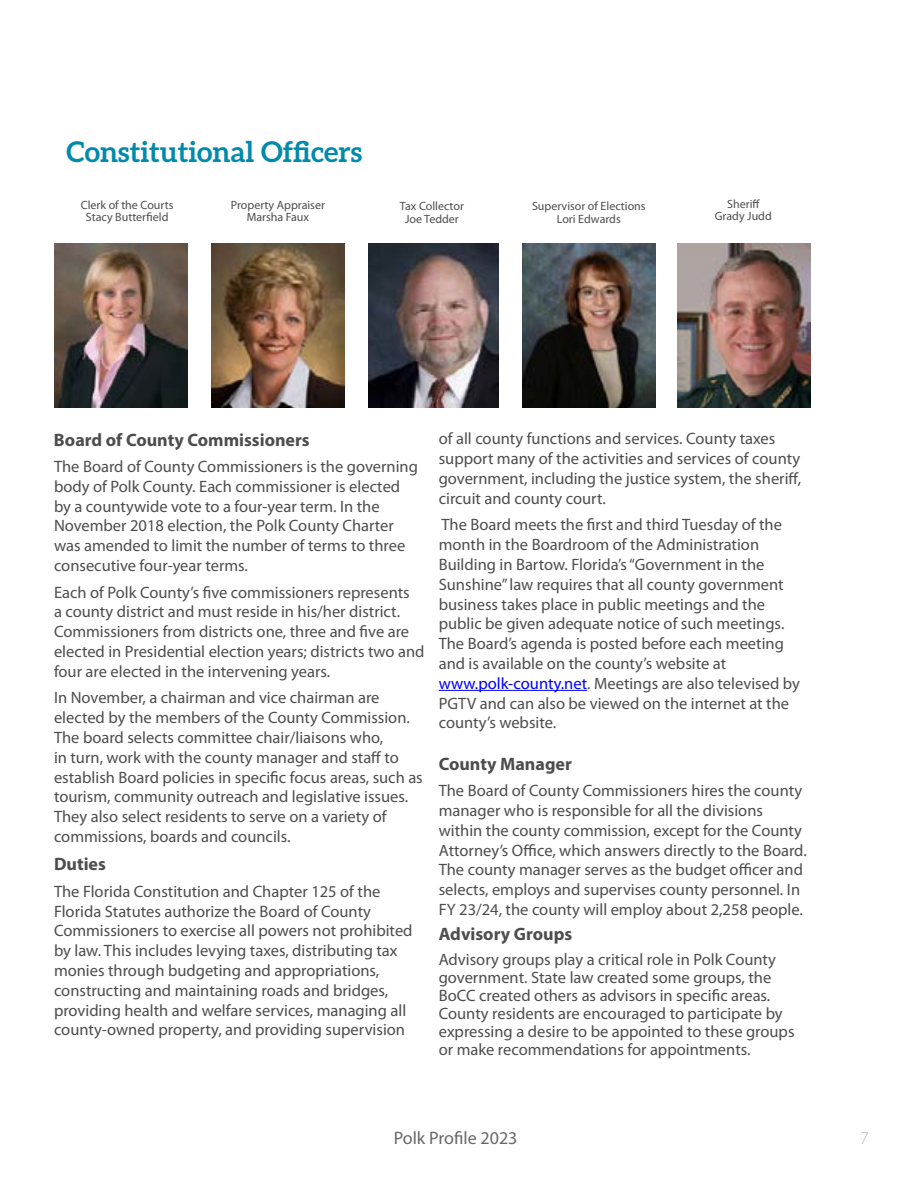
<style>
.page{position:relative;width:918px;height:1188px;background:#fff}
.page>*{position:absolute;margin:0;border:0;box-sizing:border-box;transform-origin:0 0}
.t1{font:700 28.5px "Aleo";color:#008aab}
.t2{font:700 18px "Myriad Pro";color:#4d4d4f}
.t3{font:18px "Myriad Pro";color:#686868}
.t4{font:300 18px "Myriad Pro";color:#b4b6b8}
.t5{font:16.5px/19.8px "Myriad Pro";color:#4d4d4f}
.t6{font:12px "Myriad Pro";color:#4d4d4f}
.s1{color:#00f}
</style>
<div class="page">
<hr style="left:439px;top:690px;width:148px;height:1px;background:#00f">
<img style="left:211px;top:243px;width:134px;height:165px">
<img style="left:54px;top:243px;width:133px;height:165px">
<img style="left:368px;top:243px;width:131px;height:165px">
<img style="left:522px;top:243px;width:133px;height:165px">
<img style="left:677px;top:243px;width:133px;height:165px">
<p class="t1" style="left:67px;top:135px;width:297px">Constitutional Officers</p>
<p class="t6" style="left:81px;top:199px;width:94px">Clerk of the Courts</p>
<p class="t6" style="left:86px;top:211px;width:84px">Stacy Butterfield</p>
<p class="t6" style="left:231px;top:199px;width:96px">Property Appraiser</p>
<p class="t6" style="left:247px;top:211px;width:64px">Marsha Faux</p>
<p class="t6" style="left:400px;top:199px;width:66px">Tax Collector</p>
<p class="t6" style="left:405px;top:213px;width:55px">Joe Tedder</p>
<p class="t6" style="left:532px;top:199px;width:115px">Supervisor of Elections</p>
<p class="t6" style="left:557px;top:213px;width:65px">Lori Edwards</p>
<p class="t6" style="left:727px;top:197px;width:34px">Sheriff</p>
<p class="t6" style="left:715px;top:209px;width:58px">Grady Judd</p>
<p class="t2" style="left:54px;top:428px;width:257px">Board of County Commissioners</p>
<p class="t5" style="left:54px;top:457px;width:365px">The Board of County Commissioners is the governing body of Polk County. Each commissioner is elected by a countywide vote to a four-year term. In the November 2018 election, the Polk County Charter was amended to limit the number of terms to three consecutive four-year terms.</p>
<p class="t5" style="left:54px;top:582px;width:372px">Each of Polk County’s five commissioners represents<br>a county district and must reside in his/her district.<br>Commissioners from districts one, three and five are elected in Presidential election years; districts two and four are elected in the intervening years.</p>
<p class="t5" style="left:54px;top:688px;width:370px">In November, a chairman and vice chairman are elected by the members of the County Commission.<br>The board selects committee chair/liaisons who,<br>in turn, work with the county manager and staff to establish Board policies in specific focus areas, such as tourism, community outreach and legislative issues.<br>They also select residents to serve on a variety of commissions, boards and councils.</p>
<p class="t2" style="left:54px;top:852px;width:53px">Duties</p>
<p class="t5" style="left:54px;top:882px;width:360px">The Florida Constitution and Chapter 125 of the Florida Statutes authorize the Board of County Commissioners to exercise all powers not prohibited by law. This includes levying taxes, distributing tax monies through budgeting and appropriations, constructing and maintaining roads and bridges, providing health and welfare services, managing all county-owned property, and providing supervision</p>
<p class="t5" style="left:439px;top:429px;width:364px">of all county functions and services. County taxes support many of the activities and services of county government, including the justice system, the sheriff, circuit and county court.</p>
<p class="t5" style="left:439px;top:515px;width:347px">The Board meets the first and third Tuesday of the month in the Boardroom of the Administration Building in Bartow. Florida’s “Government in the Sunshine” law requires that all county government business takes place in public meetings and the public be given adequate notice of such meetings.<br>The Board’s agenda is posted before each meeting and is available on the county’s website at</p>
<p class="t5" style="left:439px;top:674px;width:363px"><span class="s1">www.polk-county.net</span>. Meetings are also televised by<br>PGTV and can also be viewed on the internet at the county’s website.</p>
<p class="t2" style="left:439px;top:752px;width:135px">County Manager</p>
<p class="t5" style="left:439px;top:781px;width:370px">The Board of County Commissioners hires the county manager who is responsible for all the divisions within the county commission, except for the County Attorney’s Office, which answers directly to the Board.<br>The county manager serves as the budget officer and selects, employs and supervises county personnel. In FY 23/24, the county will employ about 2,258 people.</p>
<p class="t2" style="left:439px;top:922px;width:135px">Advisory Groups</p>
<p class="t5" style="left:439px;top:950px;width:357px;line-height:18px">Advisory groups play a critical role in Polk County government. State law created some groups, the BoCC created others as advisors in specific areas.<br>County residents are encouraged to participate by expressing a desire to be appointed to these groups or make recommendations for appointments.</p>
<p class="t3" style="left:394px;top:1128px;width:125px">Polk Profile 2023</p>
<p class="t4" style="left:860px;top:1128px;width:10px">7</p>
</div>
